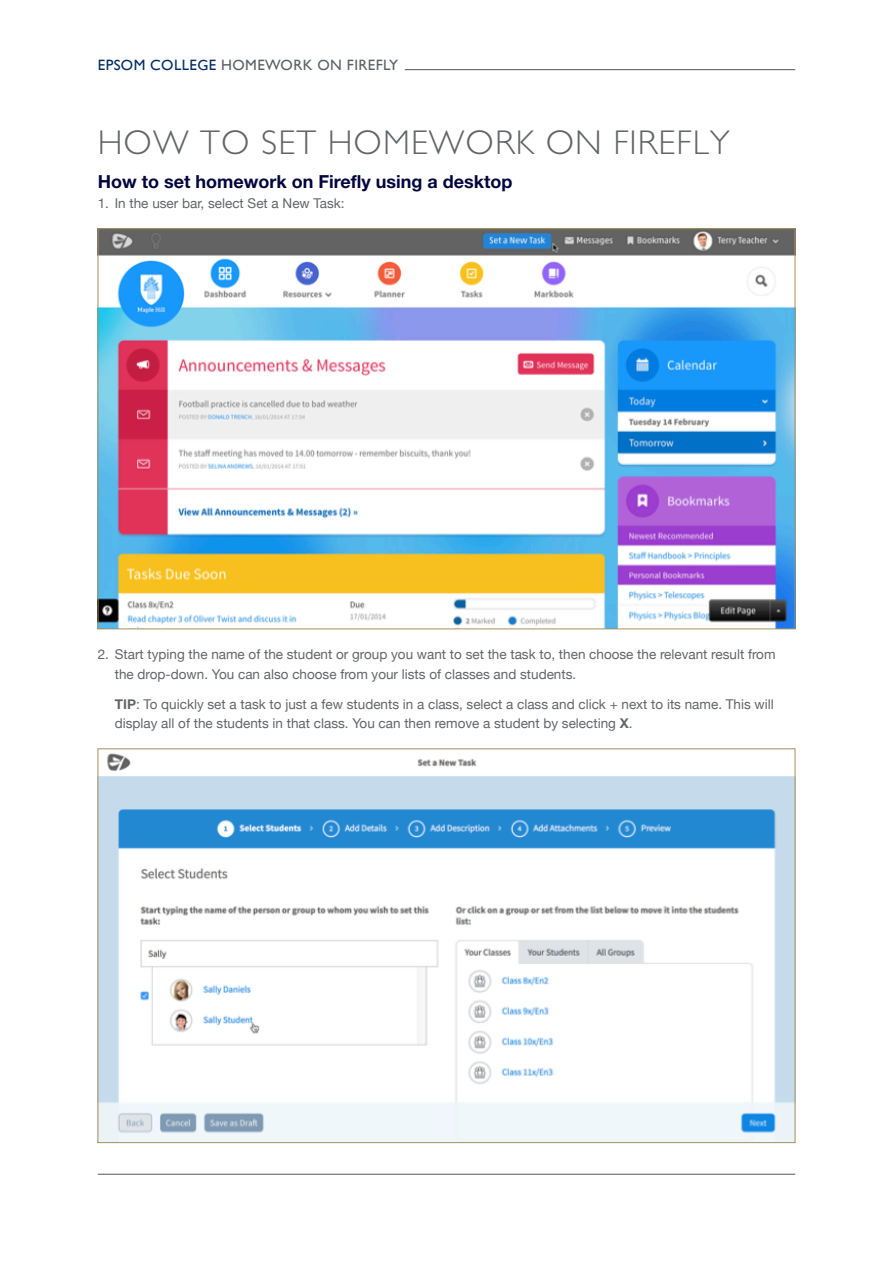
<style>
.page{position:relative;width:893px;height:1263px;background:#fff}
.page>*{position:absolute;margin:0;border:0;box-sizing:border-box;transform-origin:0 0}
.t1{font:300 34.5px "M Gill Sans";letter-spacing:.03em;color:#626467}
.t2{font:700 18px "Helvetica Neue East A";color:#02063d}
.t3{font:15px "Gill Sans";letter-spacing:.025em;color:#5b6064}
.t4{font:13.5px/19.5px "Helvetica Neue";color:#626467}
.s1{color:#002c62}
.s2{font-family:"Helvetica Neue East A";font-weight:700}
</style>
<div class="page">
<hr style="left:405px;top:69px;width:390px;height:1px;background:#5b6064">
<hr style="left:98px;top:1174px;width:697px;height:1px;background:#5b6064">
<img style="left:100px;top:230px;width:693px;height:397px">
<img style="left:100px;top:753px;width:693px;height:388px">
<p class="t3" style="left:98px;top:56px;width:302px"><span class="s1">EPSOM COLLEGE</span> HOMEWORK ON FIREFLY</p>
<p class="t1" style="left:98px;top:124px;width:634px">HOW TO SET HOMEWORK ON FIREFLY</p>
<p class="t2" style="left:98px;top:171px;width:416px">How to set homework on Firefly using a desktop</p>
<p class="t4" style="left:98px;top:193px;width:248px">1. In the user bar, select Set a New Task:</p>
<p class="t4" style="left:115px;top:645px;width:662px;text-indent:-17px">2. Start typing the name of the student or group you want to set the task to, then choose the relevant result from the drop-down. You can also choose from your lists of classes and students.</p>
<p class="t4" style="left:115px;top:694px;width:660px"><span class="s2">TIP</span>: To quickly set a task to just a few students in a class, select a class and click + next to its name. This will display all of the students in that class. You can then remove a student by selecting <span class="s2">X</span>.</p>
</div>
